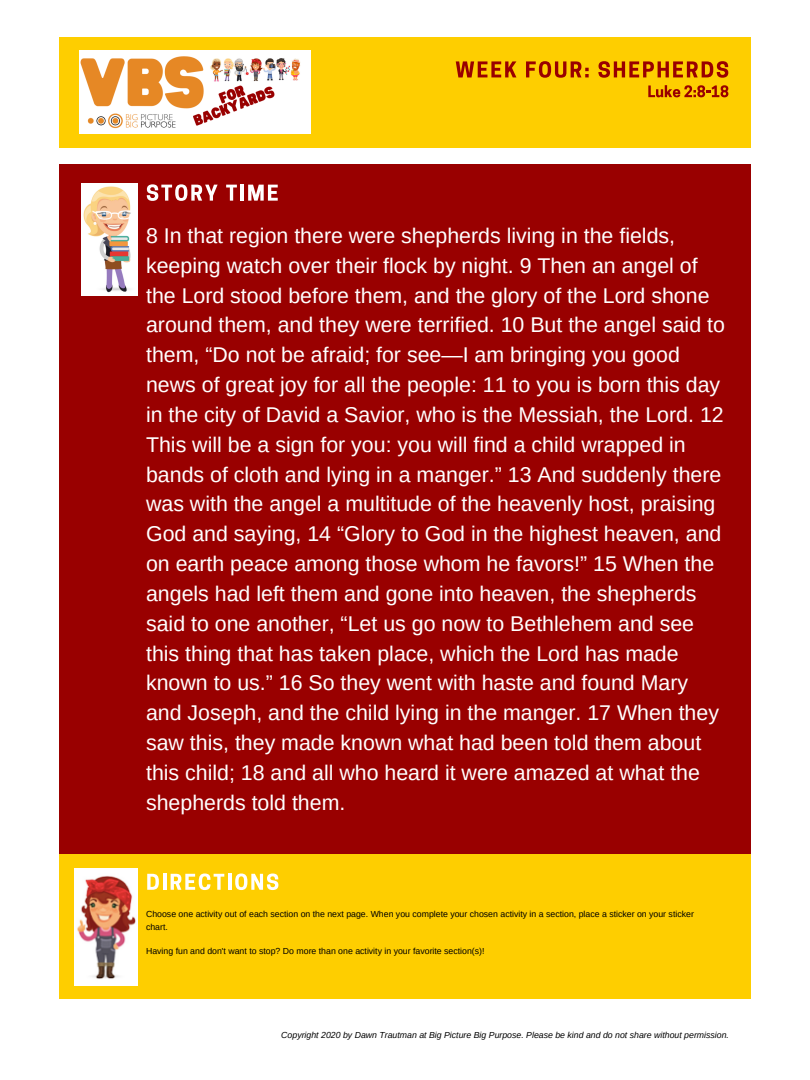
<style>
.page{position:relative;width:810px;height:1080px;background:#fff}
.page>*{position:absolute;margin:0;border:0;box-sizing:border-box;transform-origin:0 0}
.t1{font:21.38px/29.8px "Arimo";color:#fff}
.t2{font:8.75px/12.2px "Arimo";color:#000}
.t3{font:italic 8.75px "Arimo";color:#000}
</style>
<div class="page">
<div style="left:59px;top:164px;width:692px;height:691px;background:#900"></div>
<svg style="left:147px;top:184px;width:71px;height:17px"></svg>
<svg style="left:226px;top:185px;width:11px;height:16px"></svg>
<hr style="left:240px;top:185px;width:4px;height:16px;background:#fff">
<svg style="left:248px;top:185px;width:30px;height:16px"></svg>
<img style="left:81px;top:183px;width:57px;height:113px">
<div style="left:59px;top:37px;width:692px;height:111px;background:#fece00"></div>
<img style="left:80px;top:51px;width:230px;height:83px">
<svg style="left:456px;top:61px;width:60px;height:16px"></svg>
<svg style="left:526px;top:61px;width:63px;height:17px"></svg>
<svg style="left:598px;top:61px;width:130px;height:17px"></svg>
<svg style="left:648px;top:85px;width:80px;height:12px"></svg>
<div style="left:59px;top:855px;width:692px;height:144px;background:#fece00"></div>
<img style="left:74px;top:869px;width:64px;height:116px">
<svg style="left:147px;top:874px;width:12px;height:16px"></svg>
<hr style="left:163px;top:874px;width:3px;height:16px;background:#fff">
<svg style="left:171px;top:874px;width:53px;height:16px"></svg>
<hr style="left:228px;top:874px;width:3px;height:16px;background:#fff">
<svg style="left:235px;top:874px;width:43px;height:16px"></svg>
<p class="t1" style="left:146px;top:221px;width:580px">8 In that region there were shepherds living in the fields, keeping watch over their flock by night. 9 Then an angel of the Lord stood before them, and the glory of the Lord shone around them, and they were terrified. 10 But the angel said to them, “Do not be afraid; for see—I am bringing you good news of great joy for all the people: 11 to you is born this day in the city of David a Savior, who is the Messiah, the Lord. 12<br>This will be a sign for you: you will find a child wrapped in bands of cloth and lying in a manger.” 13 And suddenly there was with the angel a multitude of the heavenly host, praising God and saying, 14 “Glory to God in the highest heaven, and on earth peace among those whom he favors!” 15 When the angels had left them and gone into heaven, the shepherds said to one another, “Let us go now to Bethlehem and see this thing that has taken place, which the Lord has made known to us.” 16 So they went with haste and found Mary and Joseph, and the child lying in the manger. 17 When they saw this, they made known what had been told them about this child; 18 and all who heard it were amazed at what the shepherds told them.</p>
<p class="t2" style="left:146px;top:908px;width:549px">Choose one activity out of each section on the next page. When you complete your chosen activity in a section, place a sticker on your sticker chart.</p>
<p class="t2" style="left:146px;top:945px;width:340px">Having fun and don't want to stop? Do more than one activity in your favorite section(s)!</p>
<p class="t3" style="left:281px;top:1030px;width:449px">Copyright 2020 by Dawn Trautman at Big Picture Big Purpose. Please be kind and do not share without permission.</p>
</div>
